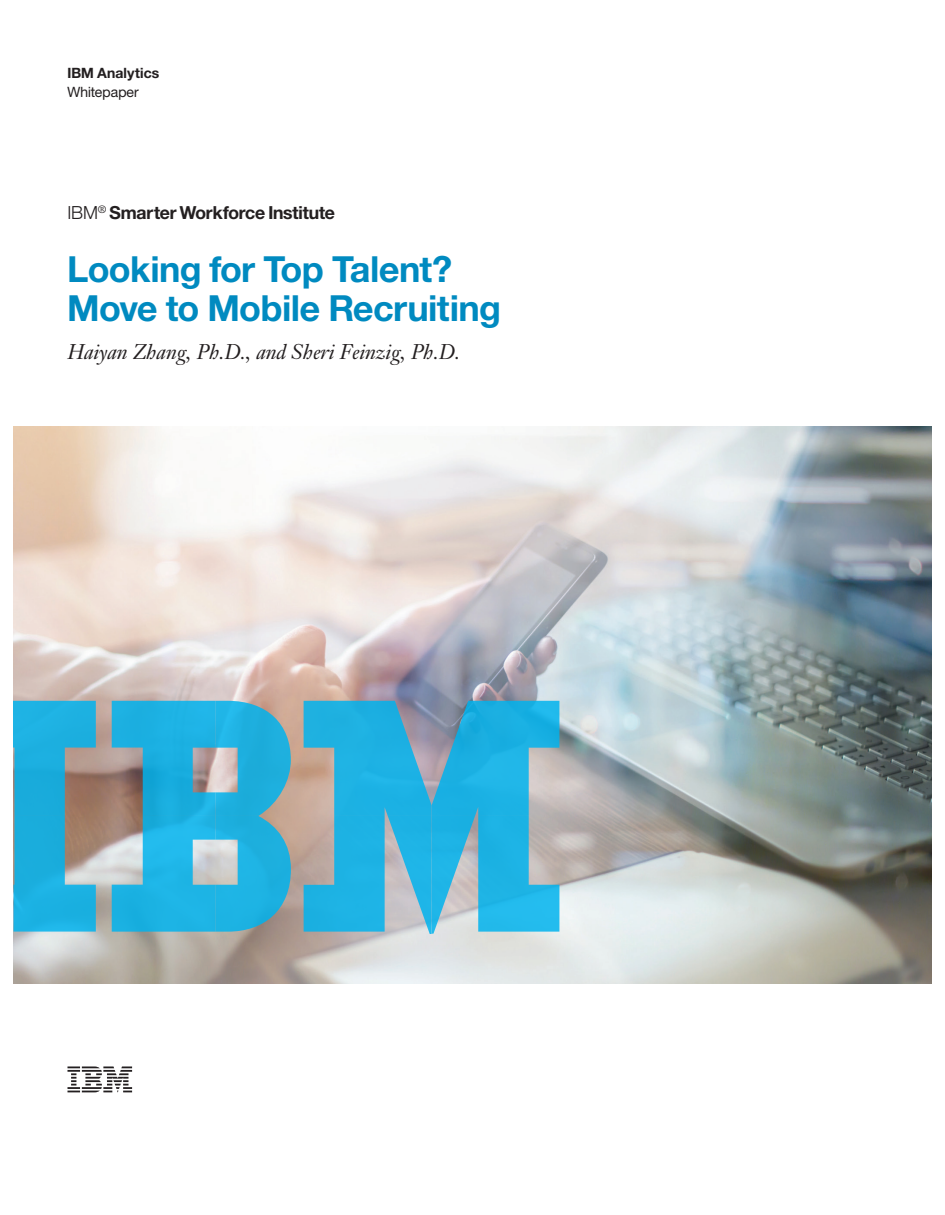
<style>
.page{position:relative;width:945px;height:1215px;background:#fff}
.page>*{position:absolute;margin:0;border:0;box-sizing:border-box;transform-origin:0 0}
.t1{font:700 36px/39px "Helv Neuefor IBM";color:#008ac0}
.t2{font:italic 21px "Janson Text LT Pro";letter-spacing:-.01em;color:#231f20}
.t3{font:700 18px "Helv Neuefor IBM";letter-spacing:-.01em;color:#231f20}
.t4{font:700 14.25px "Helv Neuefor IBM";color:#231f20}
.t5{font:14.25px "Helv Neuefor IBM";color:#231f20}
.s1{font-family:"Helvetica Neue";font-weight:300}
</style>
<div class="page">
<svg style="left:68px;top:1066px;width:64px;height:26px"></svg>
<img style="left:14px;top:426px;width:918px;height:557px">
<svg style="left:14px;top:701px;width:82px;height:231px;background:#3ca7c9"></svg>
<svg style="left:304px;top:701px;width:255px;height:233px;background:#4eb2d4"></svg>
<svg style="left:112px;top:701px;width:179px;height:231px;background:#46afd1"></svg>
<p class="t4" style="left:68px;top:64px;width:93px">IBM Analytics</p>
<p class="t5" style="left:68px;top:83px;width:73px">Whitepaper</p>
<p class="t3" style="left:68px;top:201px;width:269px"><span class="s1">IBM</span><sup>®</sup> Smarter Workforce Institute</p>
<p class="t1" style="left:68px;top:249px;width:434px">Looking for Top Talent?<br>Move to Mobile Recruiting</p>
<p class="t2" style="left:68px;top:338px;width:394px">Haiyan Zhang, Ph.D., and Sheri Feinzig, Ph.D.</p>
</div>
